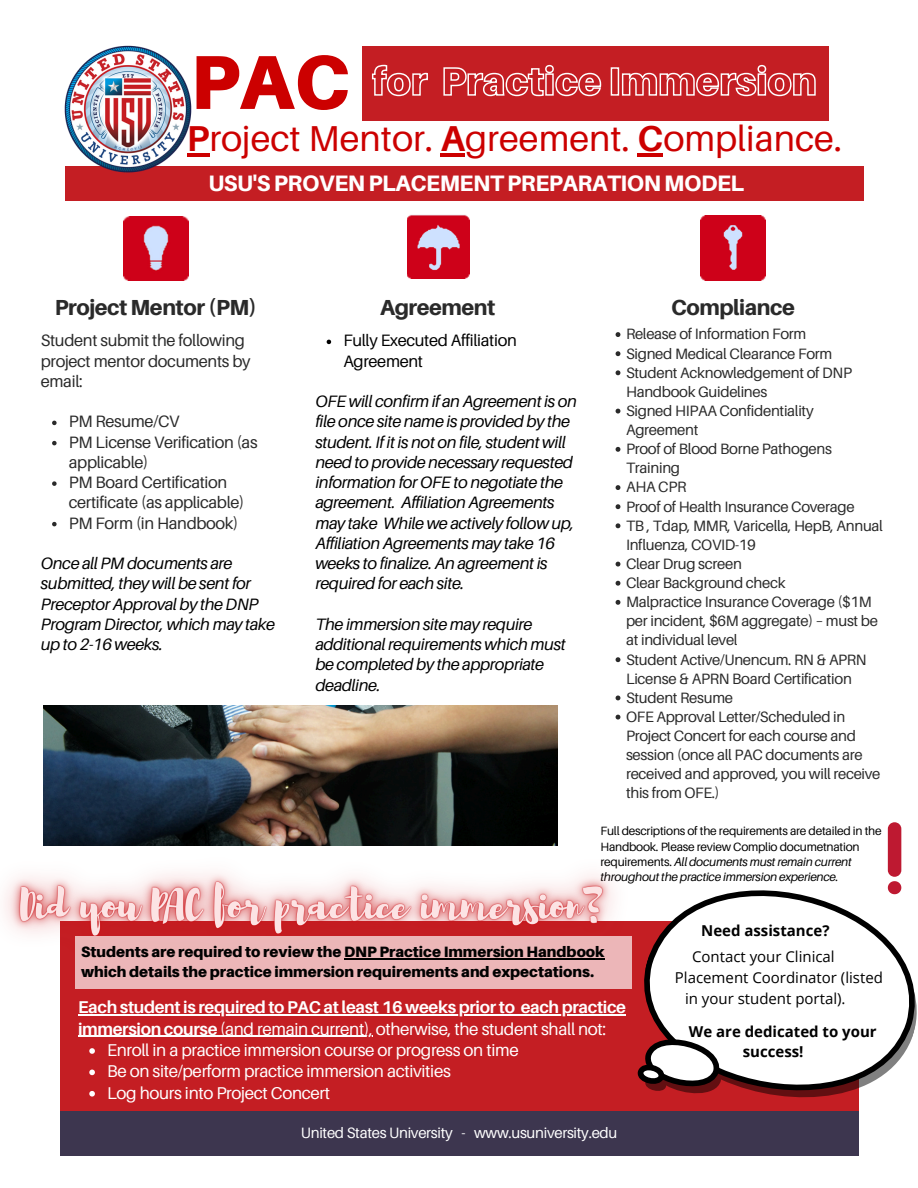
<style>
.page{position:relative;width:918px;height:1188px;background:#fff}
.page>*{position:absolute;margin:0;border:0;box-sizing:border-box;transform-origin:0 0}
.t1{font:900 76.5px "Aileron";color:#c00}
.t2{font:36px "Aileron";color:#c00}
.t3{font:800 22.35px "Aileron";letter-spacing:-.02em;color:#fff}
.t4{font:800 21.75px "Aileron";letter-spacing:-.02em;color:#2a2a2a}
.t5{font:17.1px/21.3px "Aileron";letter-spacing:-.02em;color:#fff}
.t6{font:700 17.1px "Aileron";letter-spacing:-.02em;color:#fff}
.t7{font:italic 16.5px/20.2px "Aileron";letter-spacing:-.02em;color:#000}
.t8{font:16.5px/20.2px "Aileron";letter-spacing:-.02em;color:#2a2a2a}
.t9{font:16.5px/20.2px "Aileron";letter-spacing:-.02em;color:#000}
.t10{font:15px/19.2px "Aileron";letter-spacing:-.02em;color:#2a2a2a}
.t11{font:900 15px "Aileron";color:#010101}
.t12{font:15px/20.7px "Open Sans";color:#000}
.t13{font:15px "Aileron";letter-spacing:-.02em;color:#fff}
.t14{font:700 15px "Open Sans";color:#000}
.t15{font:12px/15.3px "Aileron";letter-spacing:-.02em;color:#000}
.s1{font-weight:700}
.s2{font-style:italic}
</style>
<div class="page">
<img style="left:407px;top:215px;width:63px;height:64px">
<img style="left:124px;top:216px;width:64px;height:65px">
<div style="left:65px;top:166px;width:798px;height:35px;background:#c41e23"></div>
<img style="left:700px;top:215px;width:66px;height:66px">
<div style="left:60px;top:921px;width:798px;height:220px;background:#c41e23"></div>
<div style="left:60px;top:1112px;width:799px;height:44px;background:#3d364f"></div>
<div style="left:362px;top:46px;width:466px;height:74px;background:#c41e23"></div>
<hr style="left:187px;top:154px;width:22px;height:3px;background:#c00">
<hr style="left:441px;top:154px;width:24px;height:3px;background:#c00">
<hr style="left:638px;top:154px;width:25px;height:3px;background:#c00">
<svg style="left:371px;top:64px;width:57px;height:33px"></svg>
<svg style="left:443px;top:64px;width:159px;height:33px"></svg>
<svg style="left:610px;top:64px;width:206px;height:33px"></svg>
<img style="left:64px;top:45px;width:134px;height:128px">
<svg style="left:616px;top:332px;width:4px;height:5px"></svg>
<svg style="left:616px;top:351px;width:4px;height:5px"></svg>
<svg style="left:616px;top:370px;width:4px;height:5px"></svg>
<svg style="left:616px;top:409px;width:4px;height:5px"></svg>
<svg style="left:616px;top:447px;width:4px;height:5px"></svg>
<svg style="left:616px;top:485px;width:4px;height:5px"></svg>
<svg style="left:616px;top:504px;width:4px;height:5px"></svg>
<svg style="left:616px;top:523px;width:4px;height:5px"></svg>
<svg style="left:616px;top:562px;width:4px;height:5px"></svg>
<svg style="left:616px;top:581px;width:4px;height:5px"></svg>
<svg style="left:616px;top:600px;width:4px;height:5px"></svg>
<svg style="left:616px;top:657px;width:4px;height:5px"></svg>
<svg style="left:616px;top:696px;width:4px;height:4px"></svg>
<svg style="left:616px;top:715px;width:4px;height:5px"></svg>
<div style="left:888px;top:822px;width:13px;height:55px;background:#be1931;border-radius:7px"></div>
<img style="left:43px;top:705px;width:515px;height:119px">
<hr style="left:78px;top:1014px;width:437px;height:2px;background:#fff">
<svg style="left:515px;top:1014px;width:6px;height:2px"></svg>
<hr style="left:521px;top:1014px;width:105px;height:2px;background:#fff">
<hr style="left:78px;top:1036px;width:142px;height:1px;background:#fff">
<hr style="left:220px;top:1036px;width:152px;height:1px;background:#fff">
<svg style="left:89px;top:1048px;width:6px;height:6px"></svg>
<svg style="left:89px;top:1070px;width:6px;height:5px"></svg>
<svg style="left:89px;top:1091px;width:6px;height:6px"></svg>
<img style="left:5px;top:824px;width:609px;height:165px">
<div style="left:75px;top:937px;width:539px;height:51px;background:#ecb6b8"></div>
<svg style="left:52px;top:421px;width:5px;height:4px"></svg>
<svg style="left:52px;top:441px;width:5px;height:4px"></svg>
<svg style="left:52px;top:481px;width:5px;height:5px"></svg>
<svg style="left:52px;top:522px;width:5px;height:4px"></svg>
<svg style="left:327px;top:340px;width:4px;height:4px"></svg>
<hr style="left:344px;top:958px;width:261px;height:1px;background:#010101">
<svg style="left:614px;top:829px;width:303px;height:326px"></svg>
<svg style="left:633px;top:1027px;width:96px;height:73px"></svg>
<p class="t1" style="left:190px;top:35px;width:161px">PAC</p>
<h5 class="t2" style="left:187px;top:116px;width:657px"><span class="s1">P</span>roject Mentor. <span class="s1">A</span>greement. <span class="s1">C</span>ompliance.</h5>
<p class="t3" style="left:209px;top:169px;width:537px">USU'S PROVEN PLACEMENT PREPARATION MODEL</p>
<p class="t4" style="left:55px;top:294px;width:204px">Project Mentor (PM)</p>
<p class="t4" style="left:380px;top:294px;width:117px">Agreement</p>
<p class="t4" style="left:671px;top:294px;width:125px">Compliance</p>
<p class="t8" style="left:41px;top:330px;width:211px">Student submit the following project mentor documents by email:</p>
<p class="t8" style="left:69px;top:411px;width:112px">PM Resume/CV</p>
<p class="t8" style="left:69px;top:431px;width:190px">PM License Verification (as applicable)</p>
<p class="t8" style="left:69px;top:472px;width:177px">PM Board Certification certificate (as applicable)</p>
<p class="t8" style="left:69px;top:512px;width:171px">PM Form (in Handbook)</p>
<p class="t7" style="left:41px;top:553px;width:236px">Once all PM documents are submitted, they will be sent for<br>Preceptor Approval by the DNP<br>Program Director, which may take up to 2-16 weeks.</p>
<p class="t9" style="left:343px;top:330px;width:175px">Fully Executed Affiliation<br>Agreement</p>
<p class="t7" style="left:315px;top:391px;width:263px">OFE will confirm if an Agreement is on file once site name is provided by the student. If it is not on file, student will need to provide necessary requested information for OFE to negotiate the agreement. Affiliation Agreements may take While we actively follow up, Affiliation Agreements may take 16 weeks to finalize. An agreement is required for each site.</p>
<p class="t7" style="left:315px;top:614px;width:252px">The immersion site may require additional requirements which must be completed by the appropriate deadline.</p>
<h6 class="t10" style="left:626px;top:324px;width:182px">Release of Information Form</h6>
<h6 class="t10" style="left:626px;top:343px;width:208px">Signed Medical Clearance Form</h6>
<h6 class="t10" style="left:626px;top:362px;width:227px">Student Acknowledgement of DNP<br>Handbook Guidelines</h6>
<p class="t10" style="left:626px;top:401px;width:189px">Signed HIPAA Confidentiality<br>Agreement</p>
<p class="t10" style="left:626px;top:439px;width:207px">Proof of Blood Borne Pathogens<br>Training</p>
<p class="t10" style="left:626px;top:477px;width:62px">AHA CPR</p>
<p class="t10" style="left:626px;top:496px;width:230px">Proof of Health Insurance Coverage</p>
<p class="t10" style="left:626px;top:515px;width:258px">TB , Tdap, MMR, Varicella, HepB, Annual<br>Influenza, COVID-19</p>
<p class="t10" style="left:626px;top:554px;width:117px">Clear Drug screen</p>
<p class="t10" style="left:626px;top:573px;width:161px">Clear Background check</p>
<p class="t10" style="left:626px;top:592px;width:254px">Malpractice Insurance Coverage ($1M per incident, $6M aggregate) – must be at individual level</p>
<p class="t10" style="left:626px;top:649px;width:242px">Student Active/Unencum. RN &amp; APRN<br>License &amp; APRN Board Certification</p>
<p class="t10" style="left:626px;top:688px;width:109px">Student Resume</p>
<p class="t10" style="left:626px;top:707px;width:256px">OFE Approval Letter/Scheduled in<br>Project Concert for each course and session (once all PAC documents are received and approved, you will receive this from OFE.)</p>
<p class="t15" style="left:601px;top:823px;width:283px">Full descriptions of the requirements are detailed in the Handbook. Please review Complio documetnation requirements. <span class="s2">All documents must remain current throughout the practice immersion experience.</span></p>
<p class="t11" style="left:81px;top:942px;width:525px">Students are required to review the DNP Practice Immersion Handbook</p>
<p class="t11" style="left:81px;top:963px;width:514px">which details the practice immersion requirements and expectations.</p>
<p class="t6" style="left:78px;top:997px;width:550px">Each student is required to PAC at least 16 weeks prior to each practice</p>
<p class="t5" style="left:78px;top:1018px;width:530px"><span class="s1">immersion course</span> (and remain current), otherwise, the student shall not:</p>
<p class="t5" style="left:107px;top:1039px;width:413px">Enroll in a practice immersion course or progress on time<br>Be on site/perform practice immersion activities<br>Log hours into Project Concert</p>
<p class="t13" style="left:301px;top:1123px;width:318px">United States University - www.usuniversity.edu</p>
<p class="t14" style="left:701px;top:920px;width:130px">Need assistance?</p>
<p class="t12" style="left:692px;top:946px;width:144px">Contact your Clinical</p>
<p class="t12" style="left:685px;top:967px;width:199px;text-indent:-10px">Placement Coordinator (listed in your student portal).</p>
<p class="t14" style="left:689px;top:1021px;width:189px">We are dedicated to your</p>
<p class="t14" style="left:743px;top:1041px;width:62px">success!</p>
</div>
